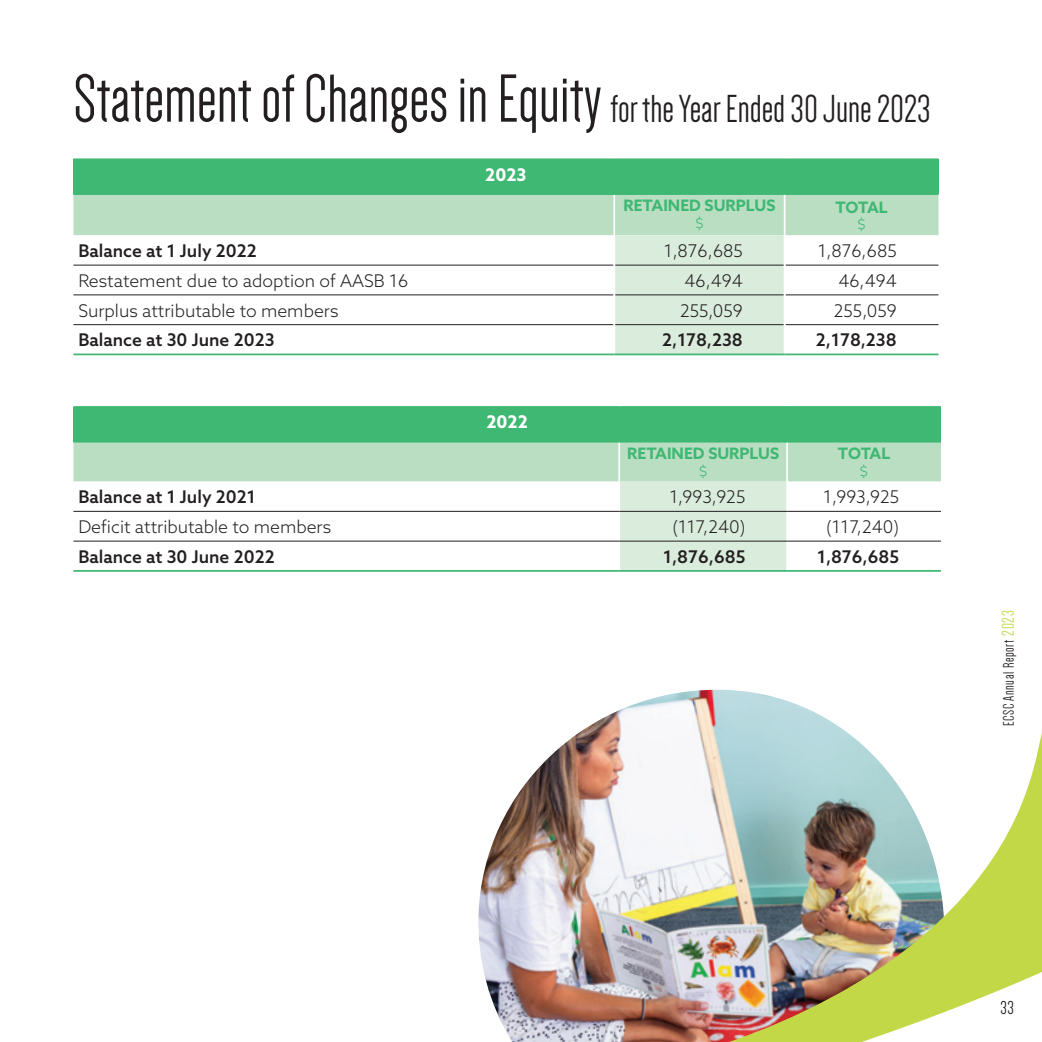
<style>
.page{position:relative;width:1042px;height:1042px;background:#fff}
.page>*{position:absolute;margin:0;border:0;box-sizing:border-box;transform-origin:0 0}
.financials{font:70px "Dense";color:#231f20}
.t1{font:19.25px "Dense";color:#231f20}
.table_text_first_col{font:300 17.5px "Azo Sans";color:#231f20}
.table_text_numbers{font:300 17.5px "Azo Sans";color:#231f20}
.table_text_first_col-2{font:500 17.5px "Azo Sans";color:#231f20}
.table_text_numbers-2{font:500 17.5px "Azo Sans";color:#231f20}
.yearnew{font:700 17.5px "Azo Sans";color:#fff}
.yearnew-2{font:700 15.75px "Azo Sans";color:#3fb873}
.t2{font:15.75px "Dense";letter-spacing:.04em;color:#231f20}
.DOLLAR{font:300 15.75px "Azo Sans";color:#3fb873}
.yearnew-3{font:300 15.75px "Azo Sans";color:#3fb873}
.s1{font-size:40.25px}
.s2{font-size:17.5px;color:#c2d847}
</style>
<div class="page">
<img style="left:478px;top:692px;width:201px;height:350px">
<div style="left:73px;top:159px;width:865px;height:35px;background:#3fb873"></div>
<svg style="left:73px;top:195px;width:865px;height:158px"></svg>
<hr style="left:73px;top:193px;width:541px;height:2px;background:#3fb873">
<hr style="left:614px;top:193px;width:170px;height:2px;background:#3fb873">
<hr style="left:784px;top:193px;width:154px;height:2px;background:#3fb873">
<hr style="left:73px;top:158px;width:541px;height:2px;background:#3fb873">
<hr style="left:614px;top:158px;width:170px;height:2px;background:#3fb873">
<hr style="left:784px;top:158px;width:154px;height:2px;background:#3fb873">
<hr style="left:73px;top:353px;width:541px;height:2px;background:#3fb873">
<hr style="left:614px;top:353px;width:170px;height:2px;background:#3fb873">
<hr style="left:784px;top:353px;width:154px;height:2px;background:#3fb873">
<div style="left:73px;top:407px;width:868px;height:35px;background:#3fb873"></div>
<svg style="left:73px;top:442px;width:606px;height:128px"></svg>
<hr style="left:618px;top:442px;width:2px;height:39px;background:#fff">
<hr style="left:618px;top:481px;width:2px;height:30px;background:#fff">
<hr style="left:618px;top:511px;width:2px;height:30px;background:#fff">
<hr style="left:618px;top:541px;width:2px;height:29px;background:#fff">
<hr style="left:73px;top:406px;width:546px;height:2px;background:#3fb873">
<hr style="left:619px;top:406px;width:168px;height:2px;background:#3fb873">
<hr style="left:787px;top:406px;width:154px;height:2px;background:#3fb873">
<hr style="left:73px;top:570px;width:546px;height:2px;background:#3fb873">
<hr style="left:619px;top:570px;width:168px;height:2px;background:#3fb873">
<hr style="left:73px;top:541px;width:546px;height:1px;background:#231f20">
<hr style="left:619px;top:541px;width:168px;height:1px;background:#231f20">
<hr style="left:73px;top:511px;width:546px;height:1px;background:#231f20">
<hr style="left:619px;top:511px;width:168px;height:1px;background:#231f20">
<img style="left:679px;top:442px;width:363px;height:600px">
<p class="financials" style="left:73px;top:64px;width:859px">Statement of Changes in Equity <span class="s1">for the Year Ended 30 June 2023</span></p>
<p class="yearnew" style="left:485px;top:163px;width:43px">2023</p>
<p class="yearnew-2" style="left:623px;top:195px;width:153px">RETAINED SURPLUS</p>
<p class="DOLLAR" style="left:695px;top:213px;width:10px">$</p>
<p class="yearnew-2" style="left:835px;top:197px;width:54px">TOTAL</p>
<p class="yearnew-3" style="left:857px;top:214px;width:10px">$</p>
<p class="table_text_first_col-2" style="left:78px;top:239px;width:180px">Balance at 1 July 2022</p>
<p class="table_text_numbers" style="left:664px;top:239px;width:80px">1,876,685</p>
<p class="table_text_numbers" style="left:818px;top:239px;width:80px">1,876,685</p>
<p class="table_text_first_col" style="left:78px;top:269px;width:331px">Restatement due to adoption of AASB 16</p>
<p class="table_text_numbers" style="left:684px;top:269px;width:60px">46,494</p>
<p class="table_text_numbers" style="left:838px;top:269px;width:60px">46,494</p>
<p class="table_text_first_col" style="left:78px;top:299px;width:262px">Surplus attributable to members</p>
<p class="table_text_numbers" style="left:680px;top:299px;width:64px">255,059</p>
<p class="table_text_numbers" style="left:834px;top:299px;width:64px">255,059</p>
<p class="table_text_first_col-2" style="left:78px;top:329px;width:198px">Balance at 30 June 2023</p>
<p class="table_text_numbers-2" style="left:662px;top:329px;width:82px">2,178,238</p>
<p class="table_text_numbers-2" style="left:816px;top:329px;width:82px">2,178,238</p>
<p class="yearnew" style="left:486px;top:410px;width:43px">2022</p>
<p class="yearnew-2" style="left:627px;top:443px;width:153px">RETAINED SURPLUS</p>
<p class="DOLLAR" style="left:699px;top:461px;width:10px">$</p>
<p class="yearnew-2" style="left:838px;top:443px;width:54px">TOTAL</p>
<p class="yearnew-3" style="left:859px;top:461px;width:10px">$</p>
<p class="table_text_first_col-2" style="left:78px;top:485px;width:179px">Balance at 1 July 2021</p>
<p class="table_text_numbers" style="left:669px;top:486px;width:77px">1,993,925</p>
<p class="table_text_numbers" style="left:823px;top:486px;width:77px">1,993,925</p>
<p class="table_text_first_col" style="left:78px;top:515px;width:254px">Deficit attributable to members</p>
<p class="table_text_numbers" style="left:672px;top:515px;width:75px">(117,240)</p>
<p class="table_text_numbers" style="left:826px;top:515px;width:75px">(117,240)</p>
<p class="table_text_first_col-2" style="left:78px;top:545px;width:198px">Balance at 30 June 2022</p>
<p class="table_text_numbers-2" style="left:663px;top:545px;width:84px">1,876,685</p>
<p class="table_text_numbers-2" style="left:817px;top:545px;width:84px">1,876,685</p>
<p class="t2" style="left:1001px;top:726px;width:118px;rotate:-90deg">ECSC Annual Report <span class="s2">2023</span></p>
<p class="t1" style="left:1000px;top:998px;width:15px">33</p>
</div>
